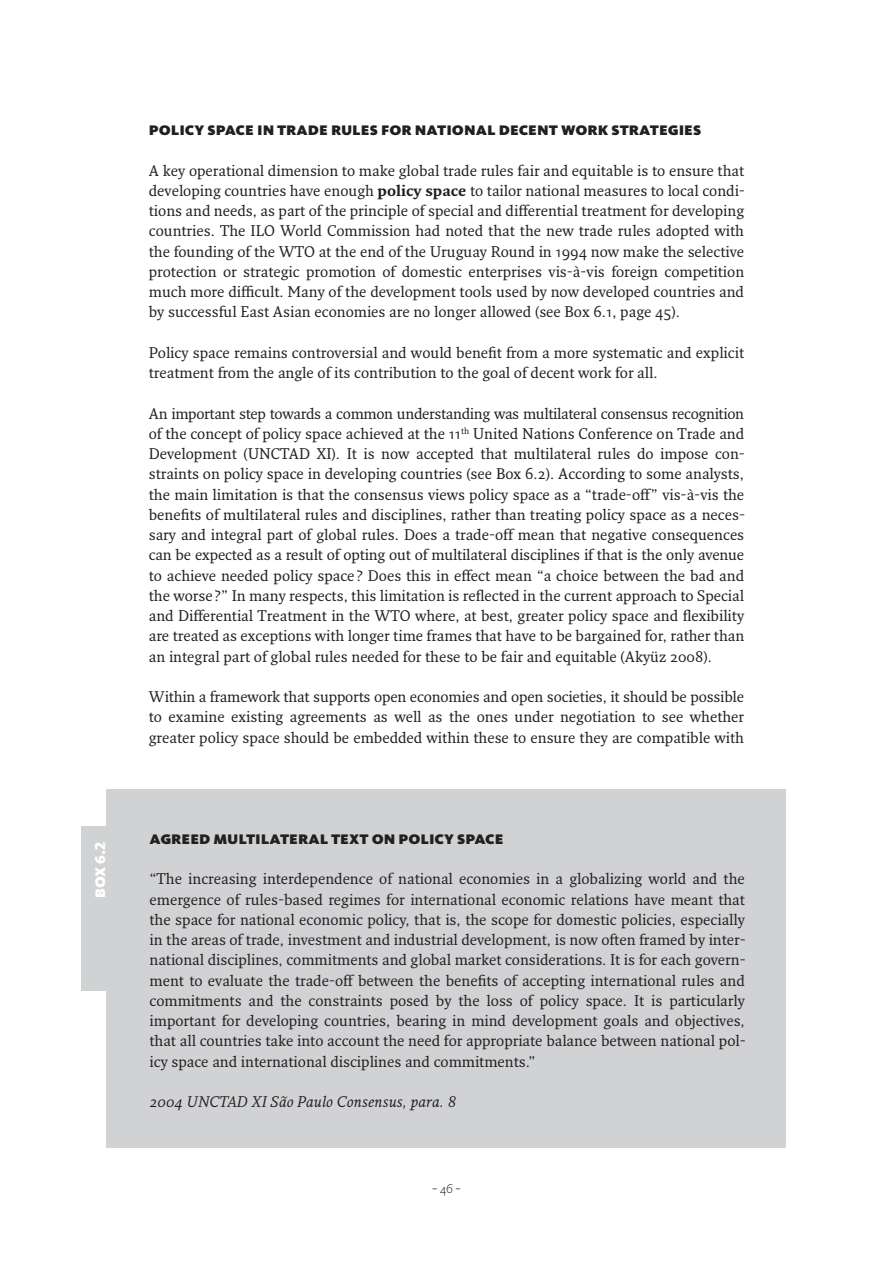
<style>
.page{position:relative;width:893px;height:1263px;background:#fff}
.page>*{position:absolute;margin:0;border:0;box-sizing:border-box;transform-origin:0 0}
.t1{font:18px "Kievit Black SC";color:#231f20}
.t2{font:18px "Kievit Black SC";color:#fff}
.t3{font:15px/20.2px "Fresco";color:#231f20;text-align:justify}
.t4{font:italic 15px "Fresco";color:#231f20}
.t5{font:300 12px "Fresco Sans";color:#231f20}
.s1{font-size:15px}
.s2{font-weight:700}
</style>
<div class="page">
<div style="left:106px;top:789px;width:680px;height:359px;background:#d1d2d4"></div>
<div style="left:81px;top:826px;width:33px;height:165px;background:#d1d2d4"></div>
<p class="t2" style="left:88px;top:898px;width:58px;rotate:-90deg">box <span class="s1">6.2</span></p>
<p class="t1" style="left:149px;top:118px;width:554px">policy space in trade rules for national decent work strategies</p>
<p class="t3" style="left:149px;top:160px;width:598px">A key operational dimension to make global trade rules fair and equitable is to ensure that developing countries have enough <span class="s2">policy space</span> to tailor national measures to local condi&shy;tions and needs, as part of the principle of special and differential treatment for developing countries. The ILO World Commission had noted that the new trade rules adopted with the founding of the WTO at the end of the Uruguay Round in 1994 now make the selective protection or strategic promotion of domestic enterprises vis-à-vis foreign competition much more difficult. Many of the development tools used by now developed countries and by successful East Asian economies are no longer allowed (see Box 6.1, page 45).</p>
<p class="t3" style="left:149px;top:342px;width:597px">Policy space remains controversial and would benefit from a more systematic and explicit treatment from the angle of its contribution to the goal of decent work for all.</p>
<p class="t3" style="left:149px;top:403px;width:598px">An important step towards a common understanding was multilateral consensus recognition of the concept of policy space achieved at the 11<sup>th</sup> United Nations Conference on Trade and Development (UNCTAD XI). It is now accepted that multilateral rules do impose con&shy;straints on policy space in developing countries (see Box 6.2). According to some analysts, the main limitation is that the consensus views policy space as a “trade-off” vis-à-vis the benefits of multilateral rules and disciplines, rather than treating policy space as a neces&shy;sary and integral part of global rules. Does a trade-off mean that negative consequences can be expected as a result of opting out of multilateral disciplines if that is the only avenue to achieve needed policy space ? Does this in effect mean “a choice between the bad and the worse ?” In many respects, this limitation is reflected in the current approach to Special and Differential Treatment in the WTO where, at best, greater policy space and flexibility are treated as exceptions with longer time frames that have to be bargained for, rather than an integral part of global rules needed for these to be fair and equitable (Akyüz 2008).</p>
<p class="t3" style="left:149px;top:686px;width:597px">Within a framework that supports open economies and open societies, it should be possible to examine existing agreements as well as the ones under negotiation to see whether greater policy space should be embedded within these to ensure they are compatible with</p>
<p class="t1" style="left:150px;top:827px;width:356px">agreed multilateral text on policy space</p>
<p class="t3" style="left:150px;top:868px;width:598px">“The increasing interdependence of national economies in a globalizing world and the emergence of rules-based regimes for international economic relations have meant that the space for national economic policy, that is, the scope for domestic policies, especially in the areas of trade, investment and industrial development, is now often framed by inter&shy;national disciplines, commitments and global market considerations. It is for each govern&shy;ment to evaluate the trade-off between the benefits of accepting international rules and commitments and the constraints posed by the loss of policy space. It is particularly important for developing countries, bearing in mind development goals and objectives, that all countries take into account the need for appropriate balance between national pol&shy;icy space and international disciplines and commitments.”</p>
<p class="t4" style="left:150px;top:1092px;width:308px">2004 UNCTAD XI São Paulo Consensus, para. 8</p>
<p class="t5" style="left:432px;top:1181px;width:31px">– 46 –</p>
</div>
